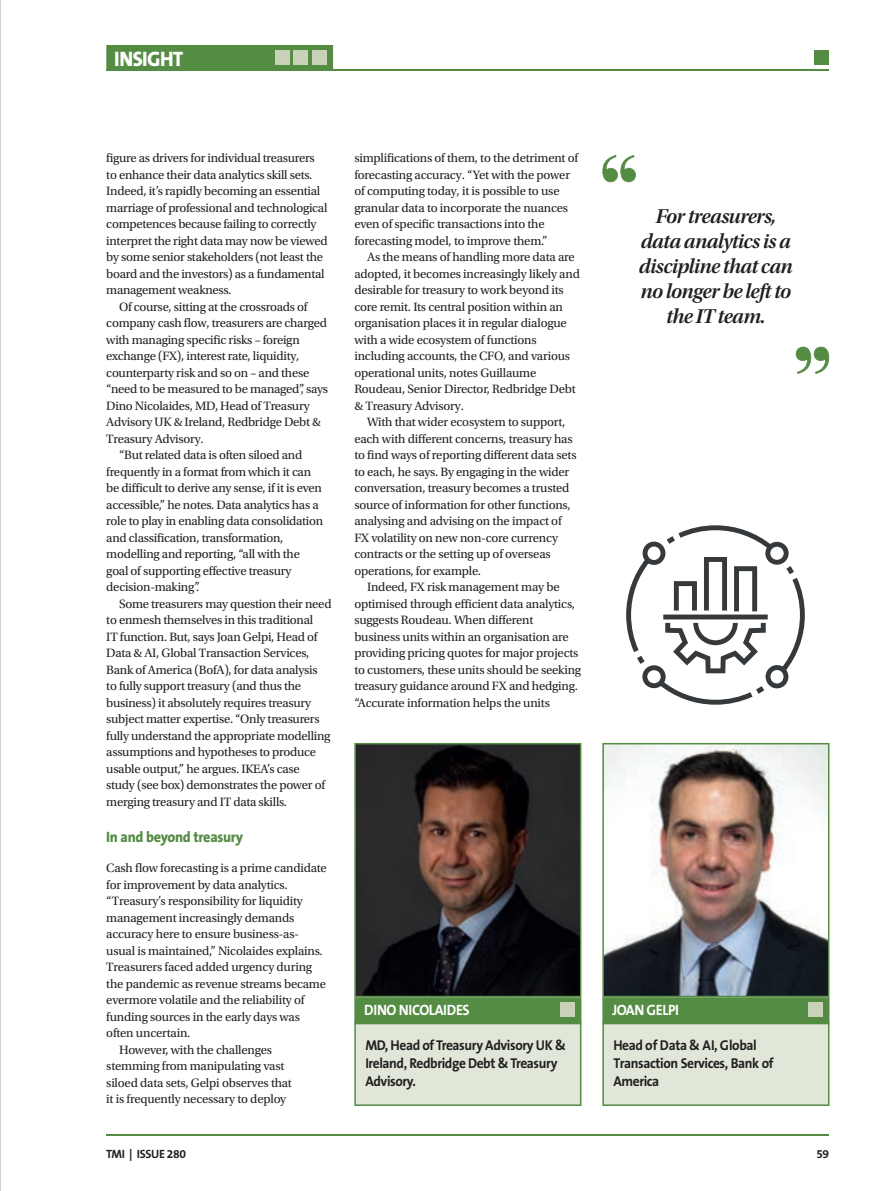
<style>
.page{position:relative;width:893px;height:1191px;background:#fff}
.page>*{position:absolute;margin:0;border:0;box-sizing:border-box;transform-origin:0 0}
.t1{font:21px/25.2px "Utopia Std Semibold Subh It";letter-spacing:-.03em;color:#231f20;text-align:center}
.t2{font:800 21px "The Sans B8";letter-spacing:-.025em;color:#fff;scale:.95 1}
.t3{font:700 15px "The Sans B7";letter-spacing:-.03em;color:#fff;scale:.95 1}
.t4{font:800 15px "The Sans B8";letter-spacing:-.02em;color:#558c44;scale:.95 1}
.t5{font:700 14.25px/18px "The Sans B7";letter-spacing:-.03em;color:#231f20;scale:.95 1}
.t6{font:12.75px/16.5px "Utopia Std";letter-spacing:-.02em;color:#231f20}
.t7{font:700 12px "The Sans B7";letter-spacing:-.03em;color:#231f20}
</style>
<div class="page">
<hr style="left:106px;top:1134px;width:723px;height:1px;background:#558c44">
<hr style="left:106px;top:70px;width:723px;height:1px;background:#558c44">
<div style="left:106px;top:45px;width:227px;height:25px;background:#558c44"></div>
<div style="left:275px;top:50px;width:15px;height:15px;background:#c7d2b8"></div>
<div style="left:293px;top:50px;width:15px;height:15px;background:#c7d2b8"></div>
<div style="left:313px;top:50px;width:14px;height:15px;background:#c7d2b8"></div>
<div style="left:814px;top:50px;width:15px;height:14px;background:#558c44"></div>
<svg style="left:354px;top:743px;width:227px;height:254px;background:#2e2725"></svg>
<svg style="left:354px;top:997px;width:227px;height:109px;background:#bbceb1"></svg>
<div style="left:560px;top:1001px;width:15px;height:15px;background:#c7d2b8"></div>
<img style="left:602px;top:743px;width:227px;height:254px">
<svg style="left:602px;top:997px;width:227px;height:109px;background:#bbceb1"></svg>
<div style="left:808px;top:1001px;width:15px;height:15px;background:#c7d2b8"></div>
<svg style="left:602px;top:155px;width:34px;height:27px"></svg>
<svg style="left:796px;top:347px;width:33px;height:27px"></svg>
<svg style="left:626px;top:525px;width:179px;height:179px"></svg>
<h1 class="t2" style="left:114px;top:47px;width:74px">INSIGHT</h1>
<p class="t6" style="left:106px;top:150px;width:210px">figure as drivers for individual treasurers</p>
<p class="t6" style="left:106px;top:167px;width:208px">to enhance their data analytics skill sets.</p>
<p class="t6" style="left:106px;top:183px;width:215px">Indeed, it’s rapidly becoming an essential</p>
<p class="t6" style="left:106px;top:200px;width:223px">marriage of professional and technological</p>
<p class="t6" style="left:106px;top:216px;width:212px">competences because failing to correctly</p>
<p class="t6" style="left:106px;top:233px;width:223px">interpret the right data may now be viewed</p>
<p class="t6" style="left:106px;top:249px;width:218px">by some senior stakeholders (not least the</p>
<p class="t6" style="left:106px;top:266px;width:220px">board and the investors) as a fundamental</p>
<p class="t6" style="left:106px;top:282px;width:127px">management weakness.</p>
<p class="t6" style="left:119px;top:299px;width:190px">Of course, sitting at the crossroads of</p>
<p class="t6" style="left:106px;top:315px;width:222px">company cash flow, treasurers are charged</p>
<p class="t6" style="left:106px;top:332px;width:195px">with managing specific risks – foreign</p>
<p class="t6" style="left:106px;top:348px;width:195px">exchange (FX), interest rate, liquidity,</p>
<p class="t6" style="left:106px;top:365px;width:204px">counterparty risk and so on – and these</p>
<p class="t6" style="left:106px;top:381px;width:223px">“need to be measured to be managed”, says</p>
<p class="t6" style="left:106px;top:398px;width:205px">Dino Nicolaides, MD, Head of Treasury</p>
<p class="t6" style="left:106px;top:414px;width:216px">Advisory UK &amp; Ireland, Redbridge Debt &amp;</p>
<p class="t6" style="left:106px;top:431px;width:99px">Treasury Advisory.</p>
<p class="t6" style="left:119px;top:447px;width:185px">“But related data is often siloed and</p>
<p class="t6" style="left:106px;top:464px;width:206px">frequently in a format from which it can</p>
<p class="t6" style="left:106px;top:480px;width:217px">be difficult to derive any sense, if it is even</p>
<p class="t6" style="left:106px;top:497px;width:214px">accessible,” he notes. Data analytics has a</p>
<p class="t6" style="left:106px;top:513px;width:218px">role to play in enabling data consolidation</p>
<p class="t6" style="left:106px;top:530px;width:179px">and classification, transformation,</p>
<p class="t6" style="left:106px;top:546px;width:195px">modelling and reporting, “all with the</p>
<p class="t6" style="left:106px;top:563px;width:187px">goal of supporting effective treasury</p>
<p class="t6" style="left:106px;top:579px;width:95px">decision-making”.</p>
<p class="t6" style="left:119px;top:596px;width:214px">Some treasurers may question their need</p>
<p class="t6" style="left:106px;top:612px;width:208px">to enmesh themselves in this traditional</p>
<p class="t6" style="left:106px;top:629px;width:213px">IT function. But, says Joan Gelpi, Head of</p>
<p class="t6" style="left:106px;top:645px;width:204px">Data &amp; AI, Global Transaction Services,</p>
<p class="t6" style="left:106px;top:662px;width:213px">Bank of America (BofA), for data analysis</p>
<p class="t6" style="left:106px;top:678px;width:196px">to fully support treasury (and thus the</p>
<p class="t6" style="left:106px;top:695px;width:206px">business) it absolutely requires treasury</p>
<p class="t6" style="left:106px;top:711px;width:215px">subject matter expertise. “Only treasurers</p>
<p class="t6" style="left:106px;top:728px;width:226px">fully understand the appropriate modelling</p>
<p class="t6" style="left:106px;top:744px;width:211px">assumptions and hypotheses to produce</p>
<p class="t6" style="left:106px;top:761px;width:195px">usable output,” he argues. IKEA’s case</p>
<p class="t6" style="left:106px;top:777px;width:220px">study (see box) demonstrates the power of</p>
<p class="t6" style="left:106px;top:794px;width:182px">merging treasury and IT data skills.</p>
<p class="t4" style="left:106px;top:829px;width:146px">In and beyond treasury</p>
<p class="t6" style="left:106px;top:860px;width:222px">Cash flow forecasting is a prime candidate</p>
<p class="t6" style="left:106px;top:876px;width:183px">for improvement by data analytics.</p>
<p class="t6" style="left:106px;top:893px;width:198px">“Treasury’s responsibility for liquidity</p>
<p class="t6" style="left:106px;top:909px;width:190px">management increasingly demands</p>
<p class="t6" style="left:106px;top:926px;width:194px">accuracy here to ensure business-as-</p>
<p class="t6" style="left:106px;top:942px;width:218px">usual is maintained,” Nicolaides explains.</p>
<p class="t6" style="left:106px;top:959px;width:207px">Treasurers faced added urgency during</p>
<p class="t6" style="left:106px;top:975px;width:221px">the pandemic as revenue streams became</p>
<p class="t6" style="left:106px;top:992px;width:200px">evermore volatile and the reliability of</p>
<p class="t6" style="left:106px;top:1008px;width:195px">funding sources in the early days was</p>
<p class="t6" style="left:106px;top:1025px;width:86px">often uncertain.</p>
<p class="t6" style="left:119px;top:1041px;width:155px">However, with the challenges</p>
<p class="t6" style="left:106px;top:1058px;width:180px">stemming from manipulating vast</p>
<p class="t6" style="left:106px;top:1074px;width:187px">siloed data sets, Gelpi observes that</p>
<p class="t6" style="left:106px;top:1091px;width:181px">it is frequently necessary to deploy</p>
<p class="t6" style="left:354px;top:150px;width:225px">simplifications of them, to the detriment of forecasting accuracy. “Yet with the power of computing today, it is possible to use granular data to incorporate the nuances even of specific transactions into the forecasting model, to improve them.”</p>
<p class="t6" style="left:354px;top:249px;width:227px;text-indent:13px">As the means of handling more data are adopted, it becomes increasingly likely and desirable for treasury to work beyond its core remit. Its central position within an organisation places it in regular dialogue with a wide ecosystem of functions including accounts, the CFO, and various operational units, notes Guillaume Roudeau, Senior Director, Redbridge Debt &amp; Treasury Advisory.</p>
<p class="t6" style="left:354px;top:414px;width:224px;text-indent:13px">With that wider ecosystem to support, each with different concerns, treasury has to find ways of reporting different data sets to each, he says. By engaging in the wider conversation, treasury becomes a trusted source of information for other functions, analysing and advising on the impact of FX volatility on new non-core currency contracts or the setting up of overseas operations, for example.</p>
<p class="t6" style="left:354px;top:579px;width:228px;text-indent:13px">Indeed, FX risk management may be optimised through efficient data analytics, suggests Roudeau. When different business units within an organisation are providing pricing quotes for major projects to customers, these units should be seeking treasury guidance around FX and hedging. “Accurate information helps the units</p>
<p class="t3" style="left:364px;top:1002px;width:113px">DINO NICOLAIDES</p>
<p class="t5" style="left:365px;top:1036px;width:213px">MD, Head of Treasury Advisory UK &amp;<br>Ireland, Redbridge Debt &amp; Treasury<br>Advisory.</p>
<h1 class="t1" style="left:639px;top:203px;width:155px">For treasurers, data analytics is a discipline that can no longer be left to the IT team.</h1>
<p class="t3" style="left:612px;top:1002px;width:72px">JOAN GELPI</p>
<p class="t5" style="left:613px;top:1036px;width:170px">Head of Data &amp; AI, Global<br>Transaction Services, Bank of<br>America</p>
<p class="t7" style="left:106px;top:1147px;width:81px">TMI | ISSUE 280</p>
<p class="t7" style="left:816px;top:1147px;width:14px">59</p>
</div>
